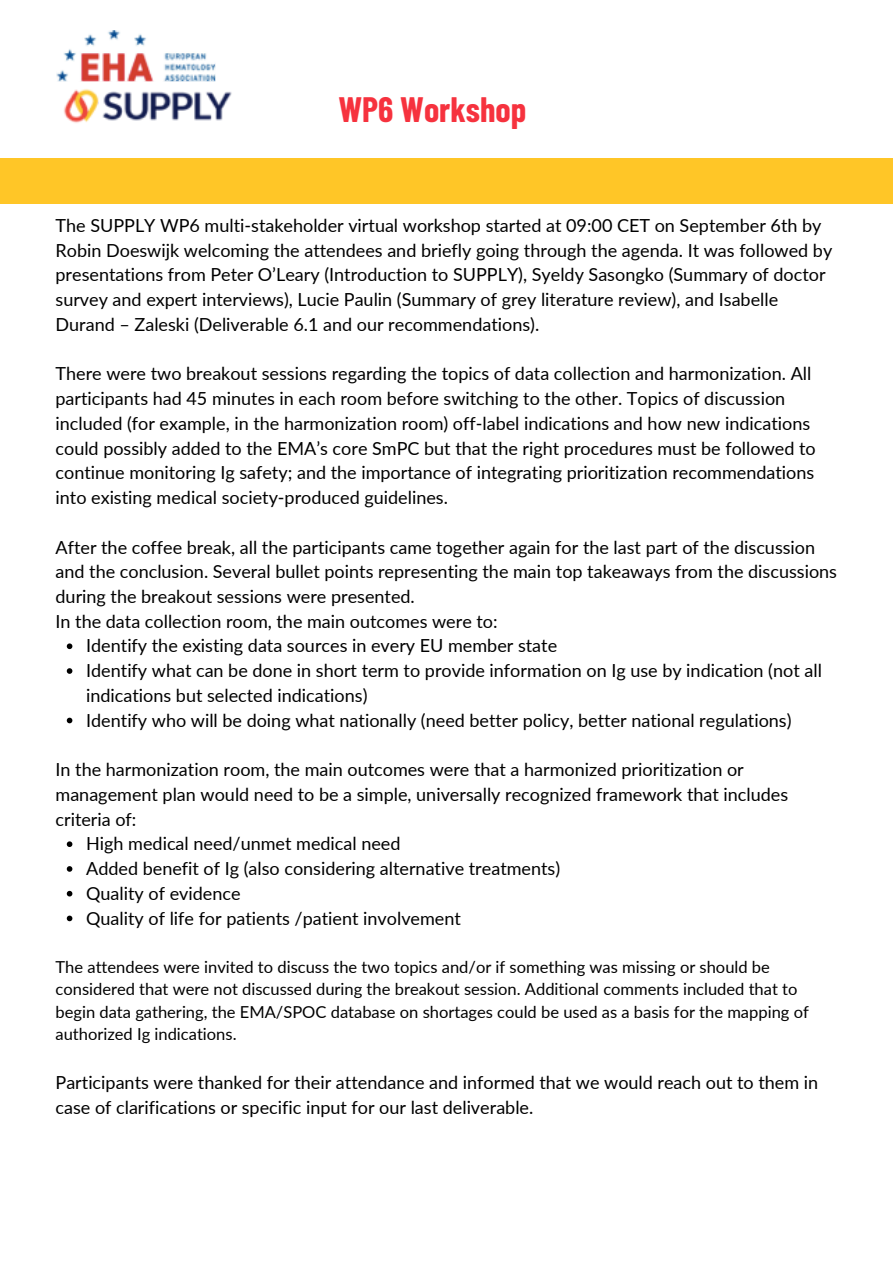
<style>
.page{position:relative;width:893px;height:1264px;background:#fff}
.page>*{position:absolute;margin:0;border:0;box-sizing:border-box;transform-origin:0 0}
.t1{font:700 34.5px "Barlow Condensed";color:#f6323e}
.t2{font:18px/24.8px "Lato";color:#000}
.t3{font:16.5px/22.5px "Lato";color:#000}
</style>
<div class="page">
<svg style="left:67px;top:643px;width:5px;height:6px"></svg>
<svg style="left:67px;top:668px;width:5px;height:6px"></svg>
<svg style="left:67px;top:717px;width:5px;height:6px"></svg>
<svg style="left:67px;top:841px;width:5px;height:6px"></svg>
<svg style="left:67px;top:866px;width:5px;height:5px"></svg>
<svg style="left:67px;top:890px;width:5px;height:6px"></svg>
<svg style="left:67px;top:915px;width:5px;height:6px"></svg>
<img style="left:56px;top:31px;width:176px;height:92px">
<div style="left:0;top:158px;width:892px;height:46px;background:#ffc627"></div>
<p class="t1" style="left:338px;top:88px;width:189px">WP6 Workshop</p>
<p class="t2" style="left:56px;top:212px;width:778px">The SUPPLY WP6 multi-stakeholder virtual workshop started at 09:00 CET on September 6th by Robin Doeswijk welcoming the attendees and briefly going through the agenda. It was followed by presentations from Peter O’Leary (Introduction to SUPPLY), Syeldy Sasongko (Summary of doctor survey and expert interviews), Lucie Paulin (Summary of grey literature review), and Isabelle Durand – Zaleski (Deliverable 6.1 and our recommendations).</p>
<p class="t2" style="left:56px;top:361px;width:761px">There were two breakout sessions regarding the topics of data collection and harmonization. All participants had 45 minutes in each room before switching to the other. Topics of discussion included (for example, in the harmonization room) off-label indications and how new indications could possibly added to the EMA’s core SmPC but that the right procedures must be followed to continue monitoring Ig safety; and the importance of integrating prioritization recommendations into existing medical society-produced guidelines.</p>
<p class="t2" style="left:56px;top:534px;width:783px">After the coffee break, all the participants came together again for the last part of the discussion and the conclusion. Several bullet points representing the main top takeaways from the discussions during the breakout sessions were presented.</p>
<p class="t2" style="left:56px;top:608px;width:443px">In the data collection room, the main outcomes were to:</p>
<p class="t2" style="left:86px;top:633px;width:472px">Identify the existing data sources in every EU member state</p>
<p class="t2" style="left:86px;top:658px;width:737px">Identify what can be done in short term to provide information on Ig use by indication (not all indications but selected indications)</p>
<p class="t2" style="left:86px;top:707px;width:706px">Identify who will be doing what nationally (need better policy, better national regulations)</p>
<p class="t2" style="left:56px;top:756px;width:734px">In the harmonization room, the main outcomes were that a harmonized prioritization or management plan would need to be a simple, universally recognized framework that includes criteria of:</p>
<p class="t2" style="left:86px;top:831px;width:316px">High medical need/unmet medical need</p>
<p class="t2" style="left:86px;top:855px;width:475px">Added benefit of Ig (also considering alternative treatments)</p>
<p class="t2" style="left:86px;top:880px;width:156px">Quality of evidence</p>
<p class="t2" style="left:86px;top:905px;width:376px">Quality of life for patients /patient involvement</p>
<p class="t3" style="left:56px;top:955px;width:754px">The attendees were invited to discuss the two topics and/or if something was missing or should be considered that were not discussed during the breakout session. Additional comments included that to begin data gathering, the EMA/SPOC database on shortages could be used as a basis for the mapping of authorized Ig indications.</p>
<p class="t2" style="left:56px;top:1069px;width:764px">Participants were thanked for their attendance and informed that we would reach out to them in case of clarifications or specific input for our last deliverable.</p>
</div>
